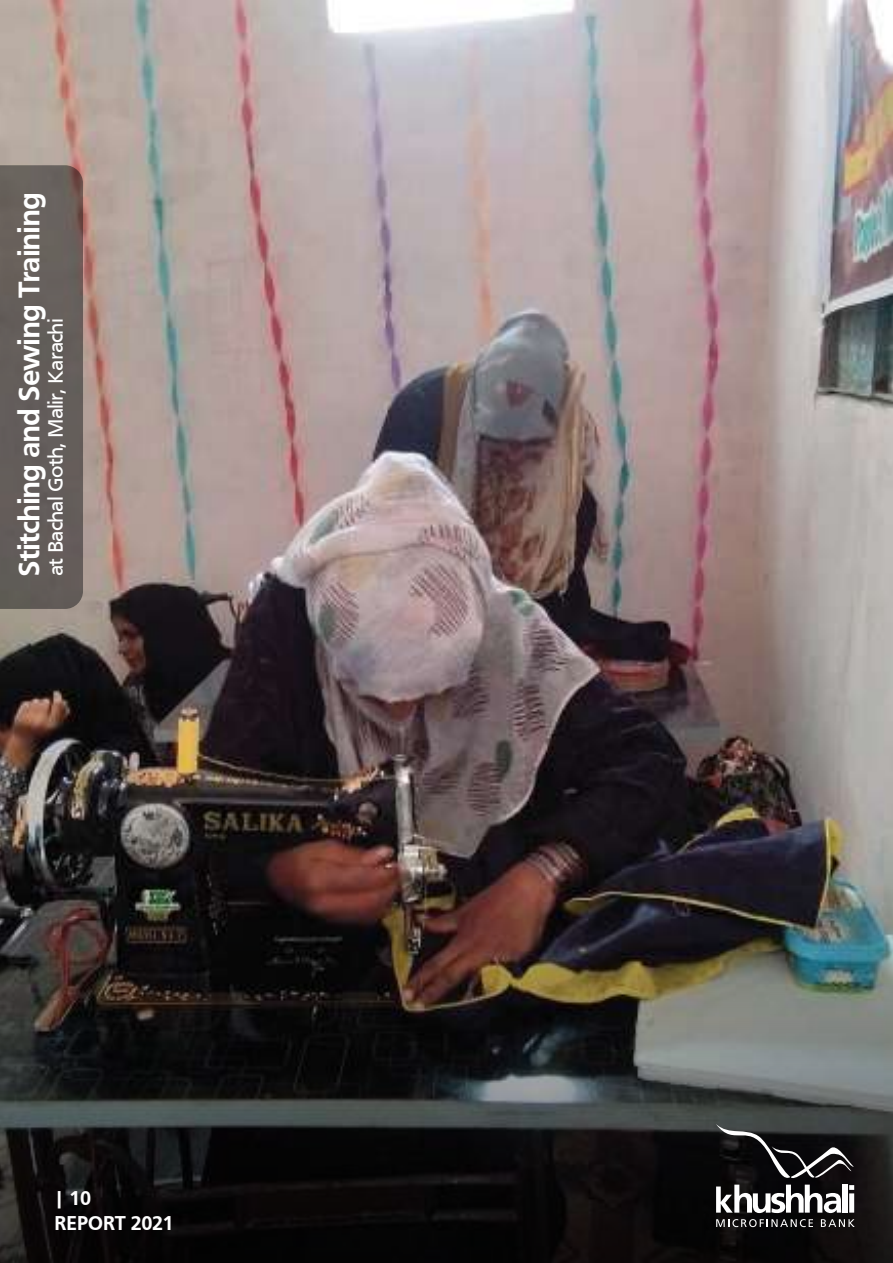
<style>
.page{position:relative;width:893px;height:1263px;background:#fff}
.page>*{position:absolute;margin:0;border:0;box-sizing:border-box;transform-origin:0 0}
.t1{font:700 30.9px "Frutiger";letter-spacing:-.04em;color:#fff}
.t2{font:21.6px "Frutiger";letter-spacing:-.04em;color:#fff}
.t3{font:700 20.7px "Frutiger";letter-spacing:-.02em;color:#fff}
</style>
<div class="page">
<img style="left:0;top:1px;width:892px;height:801px">
<svg style="left:0;top:802px;width:892px;height:460px"></svg>
<svg style="left:716px;top:1219px;width:97px;height:8px"></svg>
<svg style="left:821px;top:1219px;width:34px;height:8px"></svg>
<svg style="left:716px;top:1118px;width:138px;height:95px"></svg>
<div style="left:0;top:165px;width:83px;height:444px;background:#645e5a"></div>
<p class="t1" style="left:11px;top:576px;width:386px;rotate:-90deg">Stitching and Sewing Training</p>
<p class="t2" style="left:43px;top:576px;width:259px;rotate:-90deg">at Bachal Goth, Malir, Karachi</p>
<p class="t3" style="left:54px;top:1186px;width:39px">| 10</p>
<p class="t3" style="left:54px;top:1211px;width:121px">REPORT 2021</p>
</div>
